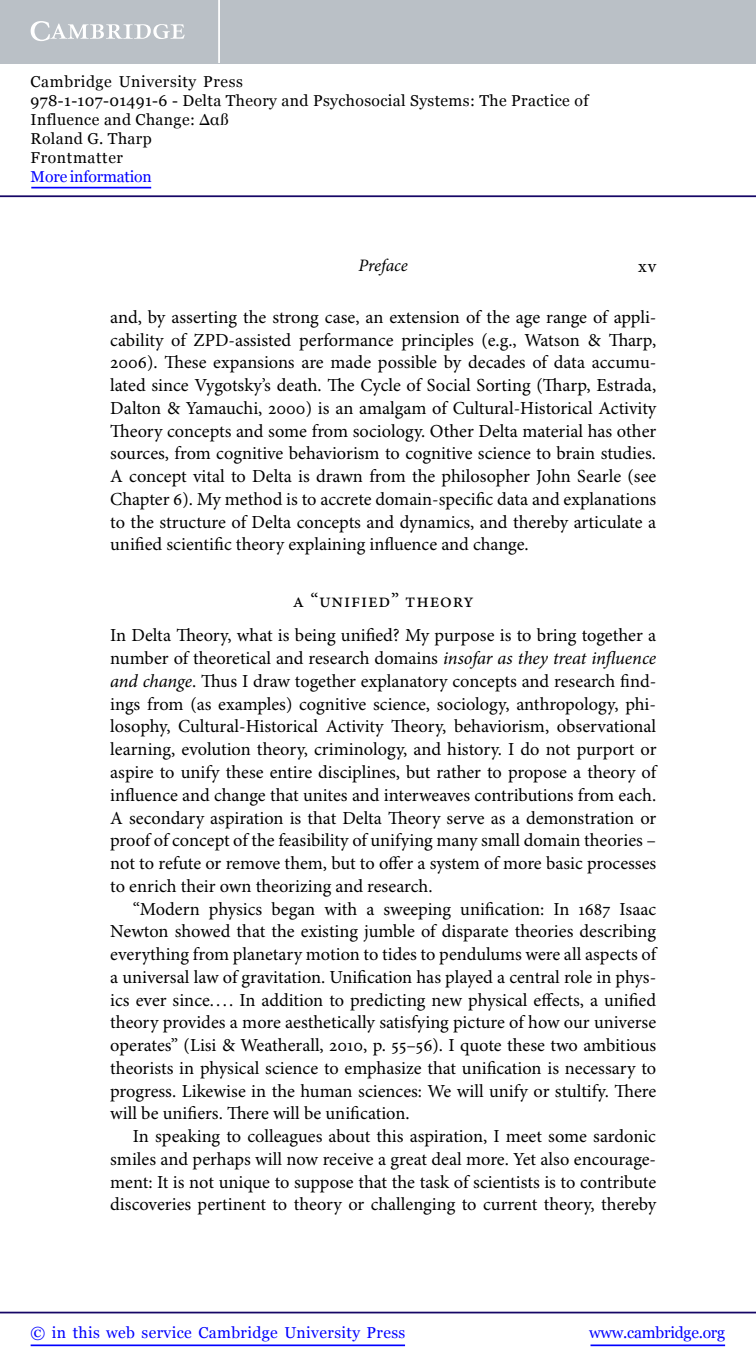
<style>
.page{position:relative;width:756px;height:1371px;background:#fff}
.page>*{position:absolute;margin:0;border:0;box-sizing:border-box;transform-origin:0 0}
.t1{font:20.12px "Minion Pro";letter-spacing:.04em;color:#000}
.t2{font:18.38px/22.8px "Minion Pro";letter-spacing:-.01em;color:#000;text-align:justify}
.t3{font:italic 17.5px "Minion Pro";color:#000}
.t4{font:15.75px/18.9px "Georgia";letter-spacing:.025em;color:#000}
.t5{font:15.75px "Georgia";letter-spacing:.025em;color:#00f}
.t6{font:15.75px "Georgia";letter-spacing:-.015em;color:#00f}
.t7{font:15.75px "Georgia";letter-spacing:-.01em;color:#00f}
.s1{font-style:italic}
</style>
<div class="page">
<hr style="left:591px;top:1344px;width:134px;height:1px;background:#00f">
<hr style="left:0;top:1311px;width:756px;height:2px;background:#150666">
<hr style="left:31px;top:1344px;width:374px;height:1px;background:#00f">
<div style="left:0;top:0;width:756px;height:63px;background:#bac0c6"></div>
<svg style="left:31px;top:21px;width:154px;height:20px"></svg>
<hr style="left:218px;top:0;width:2px;height:63px;background:#fff">
<hr style="left:0;top:195px;width:756px;height:2px;background:#150666">
<hr style="left:31px;top:187px;width:120px;height:1px;background:#00f">
<p class="t4" style="left:31px;top:72px;width:559px">Cambridge University Press<br>978-1-107-01491-6 - Delta Theory and Psychosocial Systems: The Practice of<br>Influence and Change: Δαß<br>Roland G. Tharp<br>Frontmatter</p>
<p class="t7" style="left:31px;top:167px;width:123px">More information</p>
<p class="t3" style="left:359px;top:259px;width:51px">Preface</p>
<p class="t2" style="left:638px;top:256px;width:20px">xv</p>
<p class="t2" style="left:110px;top:307px;width:548px">and, by asserting the strong case, an extension of the age range of appli&shy;cability of ZPD-assisted performance principles (e.g., Watson &amp; Tharp, 2006 ). These expansions are made possible by decades of data accumu&shy;lated since Vygotsky’s death. The Cycle of Social Sorting (Tharp, Estrada, Dalton &amp; Yamauchi, 2000 ) is an amalgam of Cultural-Historical Activity Theory concepts and some from sociology. Other Delta material has other sources, from cognitive behaviorism to cognitive science to brain studies.<br>A concept vital to Delta is drawn from the philosopher John Searle (see Chapter 6 ). My method is to accrete domain-specific data and explanations to the structure of Delta concepts and dynamics, and thereby articulate a unified scientific theory explaining influence and change.</p>
<p class="t1" style="left:293px;top:592px;width:182px">a “unified” theory</p>
<p class="t2" style="left:110px;top:625px;width:549px">In Delta Theory, what is being unified? My purpose is to bring together a number of theoretical and research domains <span class="s1">insofar as they treat influence and change</span> . Thus I draw together explanatory concepts and research find&shy;ings from (as examples) cognitive science, sociology, anthropology, phi&shy;losophy, Cultural-Historical Activity Theory, behaviorism, observational learning, evolution theory, criminology, and history. I do not purport or aspire to unify these entire disciplines, but rather to propose a theory of influence and change that unites and interweaves contributions from each.<br>A secondary aspiration is that Delta Theory serve as a demonstration or proof of concept of the feasibility of unifying many small domain theories – not to refute or remove them, but to offer a system of more basic processes to enrich their own theorizing and research.</p>
<p class="t2" style="left:110px;top:898px;width:549px;text-indent:23px">“Modern physics began with a sweeping unification: In 1687 Isaac Newton showed that the existing jumble of disparate theories describing everything from planetary motion to tides to pendulums were all aspects of a universal law of gravitation. Unification has played a central role in phys&shy;ics ever since. . . . In addition to predicting new physical effects, a unified theory provides a more aesthetically satisfying picture of how our universe operates” (Lisi &amp; Weatherall, 2010 , p. 55–56). I quote these two ambitious theorists in physical science to emphasize that unification is necessary to progress. Likewise in the human sciences: We will unify or stultify. There will be unifiers. There will be unification.</p>
<p class="t2" style="left:110px;top:1126px;width:548px;text-indent:23px">In speaking to colleagues about this aspiration, I meet some sardonic smiles and perhaps will now receive a great deal more. Yet also encourage&shy;ment: It is not unique to suppose that the task of scientists is to contribute discoveries pertinent to theory or challenging to current theory, thereby</p>
<p class="t5" style="left:31px;top:1323px;width:376px">© in this web service Cambridge University Press</p>
<p class="t6" style="left:589px;top:1323px;width:137px">www.cambridge.org</p>
</div>
